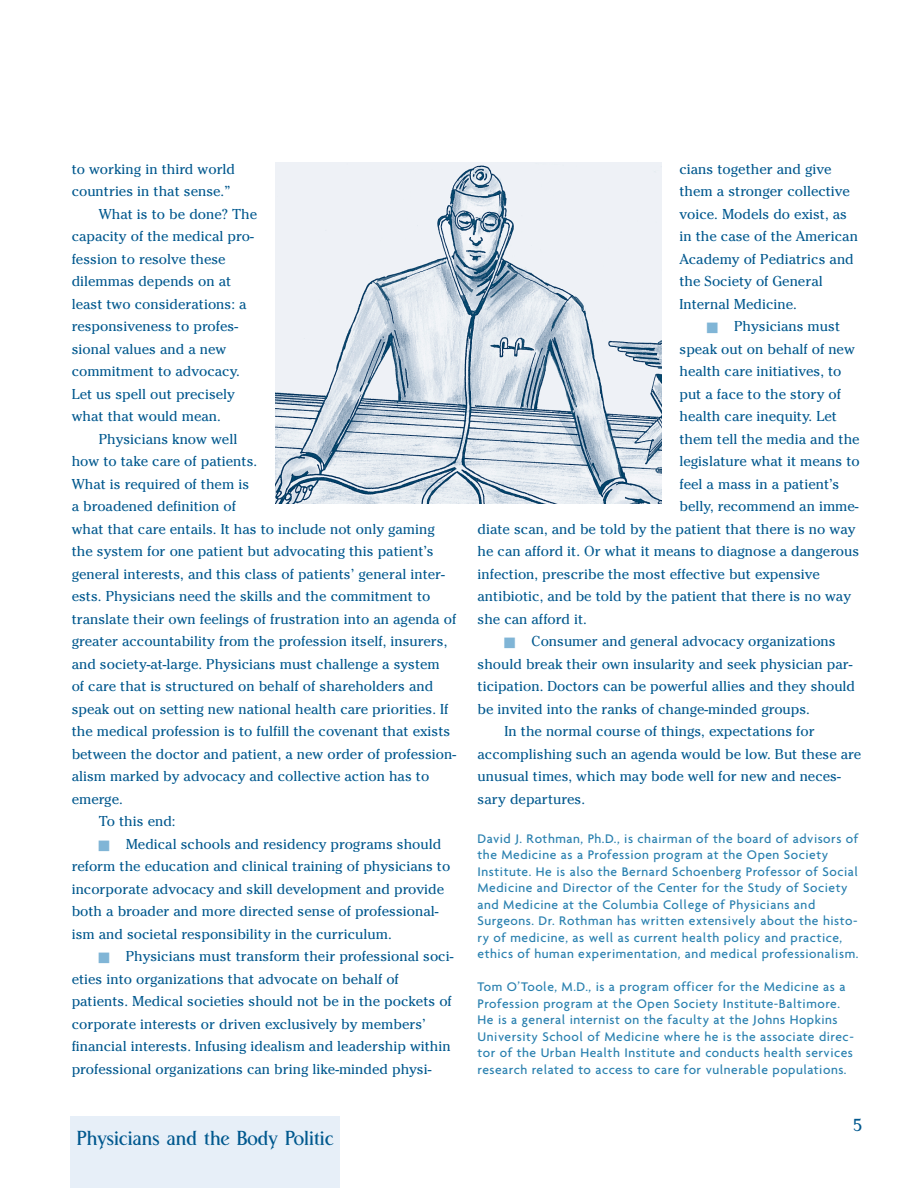
<style>
.page{position:relative;width:918px;height:1188px;background:#fff}
.page>*{position:absolute;margin:0;border:0;box-sizing:border-box;transform-origin:0 0}
.t1{font:21px "Central Station";letter-spacing:-.03em;color:#00588e}
.t2{font:18px "Central Station";color:#00588e}
.t3{font:14.25px/22.5px "Cheltenham";color:#00588e}
.t4{font:500 13.5px/16.5px "Agenda";letter-spacing:.04em;color:#2980af}
</style>
<div class="page">
<div style="left:70px;top:1116px;width:270px;height:72px;background:#e7eff8"></div>
<img style="left:276px;top:162px;width:386px;height:342px">
<p class="t3" style="left:72px;top:159px;width:165px">to working in third world</p>
<p class="t3" style="left:72px;top:181px;width:160px">countries in that sense.”</p>
<p class="t3" style="left:99px;top:204px;width:160px">What is to be done? The</p>
<p class="t3" style="left:72px;top:226px;width:184px">capacity of the medical pro-</p>
<p class="t3" style="left:72px;top:249px;width:156px">fession to resolve these</p>
<p class="t3" style="left:72px;top:271px;width:161px">dilemmas depends on at</p>
<p class="t3" style="left:72px;top:294px;width:176px">least two considerations: a</p>
<p class="t3" style="left:72px;top:316px;width:168px">responsiveness to profes-</p>
<p class="t3" style="left:72px;top:339px;width:156px">sional values and a new</p>
<p class="t3" style="left:72px;top:361px;width:170px">commitment to advocacy.</p>
<p class="t3" style="left:72px;top:384px;width:165px">Let us spell out precisely</p>
<p class="t3" style="left:72px;top:406px;width:151px">what that would mean.</p>
<p class="t3" style="left:99px;top:429px;width:140px">Physicians know well</p>
<p class="t3" style="left:72px;top:451px;width:187px">how to take care of patients.</p>
<p class="t3" style="left:72px;top:474px;width:179px">What is required of them is</p>
<p class="t3" style="left:72px;top:496px;width:166px">a broadened definition of</p>
<p class="t3" style="left:72px;top:519px;width:365px">what that care entails. It has to include not only gaming</p>
<p class="t3" style="left:72px;top:541px;width:363px">the system for one patient but advocating this patient’s</p>
<p class="t3" style="left:72px;top:564px;width:375px">general interests, and this class of patients’ general inter-</p>
<p class="t3" style="left:72px;top:586px;width:360px">ests. Physicians need the skills and the commitment to</p>
<p class="t3" style="left:72px;top:609px;width:386px">translate their own feelings of frustration into an agenda of</p>
<p class="t3" style="left:72px;top:631px;width:377px">greater accountability from the profession itself, insurers,</p>
<p class="t3" style="left:72px;top:654px;width:370px">and society-at-large. Physicians must challenge a system</p>
<p class="t3" style="left:72px;top:676px;width:363px">of care that is structured on behalf of shareholders and</p>
<p class="t3" style="left:72px;top:699px;width:378px">speak out on setting new national health care priorities. If</p>
<p class="t3" style="left:72px;top:721px;width:380px">the medical profession is to fulfill the covenant that exists</p>
<p class="t3" style="left:72px;top:744px;width:386px">between the doctor and patient, a new order of profession-</p>
<p class="t3" style="left:72px;top:766px;width:359px">alism marked by advocacy and collective action has to</p>
<p class="t3" style="left:72px;top:789px;width:53px">emerge.</p>
<p class="t3" style="left:99px;top:811px;width:78px">To this end:</p>
<p class="t3" style="left:126px;top:834px;width:317px">Medical schools and residency programs should</p>
<p class="t3" style="left:72px;top:856px;width:380px">reform the education and clinical training of physicians to</p>
<p class="t3" style="left:72px;top:879px;width:374px">incorporate advocacy and skill development and provide</p>
<p class="t3" style="left:72px;top:901px;width:368px">both a broader and more directed sense of professional-</p>
<p class="t3" style="left:72px;top:924px;width:322px">ism and societal responsibility in the curriculum.</p>
<p class="t3" style="left:126px;top:946px;width:329px">Physicians must transform their professional soci-</p>
<p class="t3" style="left:72px;top:969px;width:329px">eties into organizations that advocate on behalf of</p>
<p class="t3" style="left:72px;top:991px;width:382px">patients. Medical societies should not be in the pockets of</p>
<p class="t3" style="left:72px;top:1014px;width:356px">corporate interests or driven exclusively by members’</p>
<p class="t3" style="left:72px;top:1036px;width:381px">financial interests. Infusing idealism and leadership within</p>
<p class="t3" style="left:72px;top:1059px;width:361px">professional organizations can bring like-minded physi-</p>
<h1 class="t1" style="left:76px;top:1130px;width:259px">Physicians and the Body Politic</h1>
<p class="t3" style="left:680px;top:159px;width:180px">cians together and give them a stronger collective voice. Models do exist, as in the case of the American<br>Academy of Pediatrics and the Society of General<br>Internal Medicine.</p>
<p class="t3" style="left:734px;top:316px;width:108px">Physicians must</p>
<p class="t3" style="left:680px;top:339px;width:177px">speak out on behalf of new</p>
<p class="t3" style="left:680px;top:361px;width:164px">health care initiatives, to</p>
<p class="t3" style="left:680px;top:384px;width:163px">put a face to the story of</p>
<p class="t3" style="left:680px;top:406px;width:159px">health care inequity. Let</p>
<p class="t3" style="left:680px;top:429px;width:182px">them tell the media and the</p>
<p class="t3" style="left:680px;top:451px;width:182px">legislature what it means to</p>
<p class="t3" style="left:680px;top:474px;width:161px">feel a mass in a patient’s</p>
<p class="t3" style="left:680px;top:496px;width:181px">belly, recommend an imme-</p>
<p class="t3" style="left:478px;top:519px;width:379px">diate scan, and be told by the patient that there is no way</p>
<p class="t3" style="left:478px;top:541px;width:383px">he can afford it. Or what it means to diagnose a dangerous</p>
<p class="t3" style="left:478px;top:564px;width:344px">infection, prescribe the most effective but expensive</p>
<p class="t3" style="left:478px;top:586px;width:375px">antibiotic, and be told by the patient that there is no way</p>
<p class="t3" style="left:478px;top:609px;width:111px">she can afford it.</p>
<p class="t3" style="left:532px;top:631px;width:306px">Consumer and general advocacy organizations</p>
<p class="t3" style="left:478px;top:654px;width:376px">should break their own insularity and seek physician par-</p>
<p class="t3" style="left:478px;top:676px;width:379px">ticipation. Doctors can be powerful allies and they should</p>
<p class="t3" style="left:478px;top:699px;width:334px">be invited into the ranks of change-minded groups.</p>
<p class="t3" style="left:505px;top:721px;width:312px">In the normal course of things, expectations for</p>
<p class="t3" style="left:478px;top:744px;width:385px">accomplishing such an agenda would be low. But these are</p>
<p class="t3" style="left:478px;top:766px;width:365px">unusual times, which may bode well for new and neces-</p>
<p class="t3" style="left:478px;top:789px;width:109px">sary departures.</p>
<p class="t4" style="left:478px;top:831px;width:382px">David J. Rothman, Ph.D., is chairman of the board of advisors of the Medicine as a Profession program at the Open Society Institute. He is also the Bernard Schoenberg Professor of Social Medicine and Director of the Center for the Study of Society and Medicine at the Columbia College of Physicians and Surgeons. Dr. Rothman has written extensively about the histo&shy;ry of medicine, as well as current health policy and practice, ethics of human experimentation, and medical professionalism.</p>
<p class="t4" style="left:478px;top:980px;width:378px">Tom O’Toole, M.D., is a program officer for the Medicine as a Profession program at the Open Society Institute-Baltimore.<br>He is a general internist on the faculty at the Johns Hopkins University School of Medicine where he is the associate direc&shy;tor of the Urban Health Institute and conducts health services research related to access to care for vulnerable populations.</p>
<p class="t2" style="left:853px;top:1119px;width:11px">5</p>
</div>
